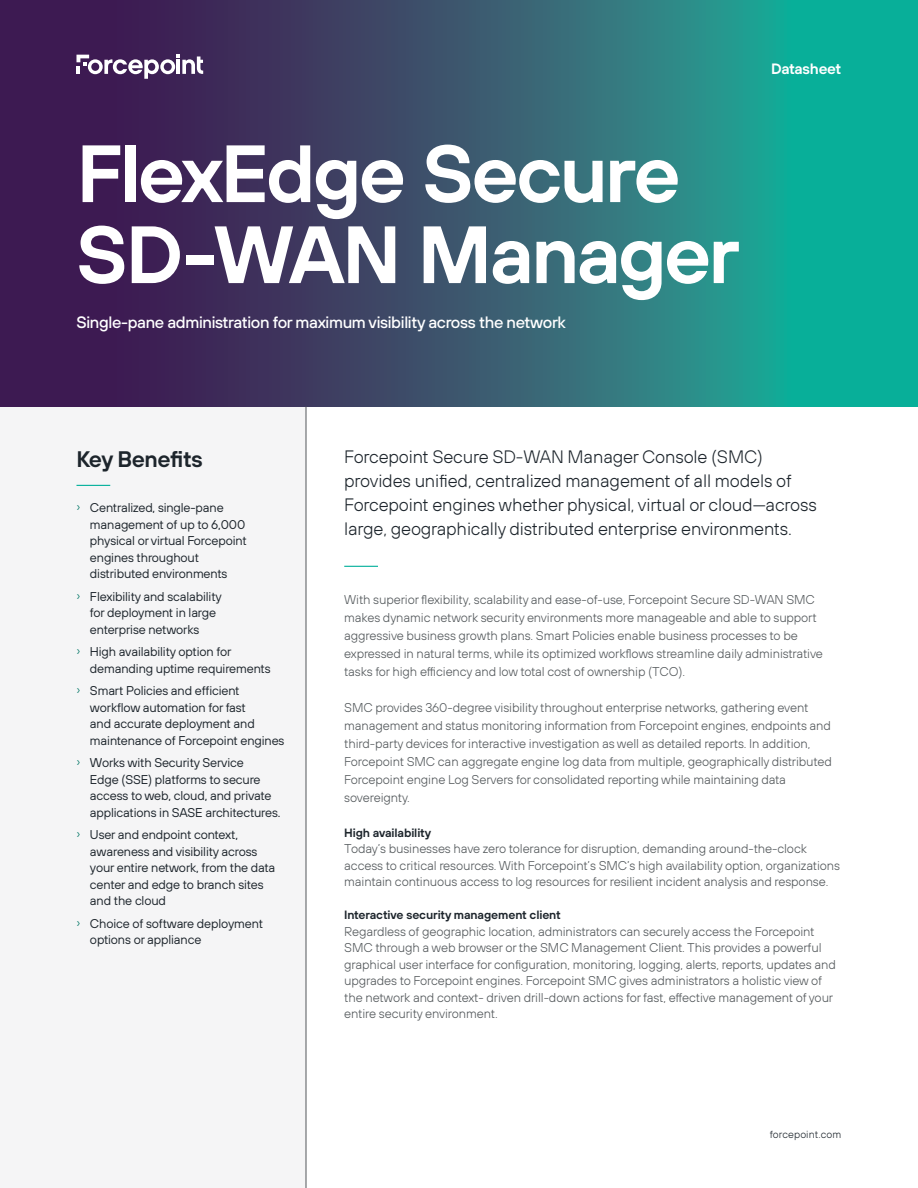
<style>
.page{position:relative;width:918px;height:1188px;background:#fff}
.page>*{position:absolute;margin:0;border:0;box-sizing:border-box;transform-origin:0 0}
.t1{font:600 81px/81px "FP Sans";letter-spacing:-.04em;color:#fff}
.t2{font:600 22.5px "FP Sans";letter-spacing:-.02em;color:#1d252c}
.t3{font:300 18px/24px "FP Sans";letter-spacing:-.01em;color:#1d252c}
.t4{font:500 16.5px "FP Sans";letter-spacing:-.02em;color:#fff}
.t5{font:600 15px "FP Sans";letter-spacing:-.015em;color:#fff}
.t6{font:300 12.75px/18px "FP Sans";letter-spacing:-.01em;color:#52575a}
.t7{font:12.75px/16.5px "FP Sans";letter-spacing:-.01em;color:#1d252c}
.t8{font:600 12px "FP Sans";letter-spacing:-.01em;color:#1d252c}
.t9{font:300 10.5px "FP Sans";letter-spacing:.01em;color:#1d252c}
.s1{font-weight:300;color:#007565}
</style>
<div class="page">
<div style="left:0;top:407px;width:306px;height:781px;background:#f5f5f6"></div>
<svg style="left:0;top:0;width:918px;height:406px;background:#315d71"></svg>
<svg style="left:76px;top:55px;width:127px;height:24px"></svg>
<hr style="left:306px;top:407px;width:1px;height:781px;background:#52575a">
<hr style="left:76px;top:485px;width:34px;height:1px;background:#00af9a">
<hr style="left:344px;top:566px;width:34px;height:1px;background:#00af9a">
<h1 class="t1" style="left:76px;top:131px;width:665px">FlexEdge Secure<br>SD-WAN Manager</h1>
<p class="t4" style="left:76px;top:312px;width:491px">Single-pane administration for maximum visibility across the network</p>
<p class="t5" style="left:771px;top:59px;width:72px">Datasheet</p>
<h2 class="t2" style="left:76px;top:444px;width:128px">Key Benefits</h2>
<p class="t7" style="left:90px;top:499px;width:158px;text-indent:-14px"><span class="s1">›</span> Centralized, single-pane management of up to 6,000 physical or virtual Forcepoint engines throughout distributed environments</p>
<p class="t7" style="left:90px;top:588px;width:133px;text-indent:-14px"><span class="s1">›</span> Flexibility and scalability for deployment in large enterprise networks</p>
<p class="t7" style="left:90px;top:643px;width:182px;text-indent:-14px"><span class="s1">›</span> High availability option for demanding uptime requirements</p>
<p class="t7" style="left:90px;top:682px;width:196px;text-indent:-14px"><span class="s1">›</span> Smart Policies and efficient workflow automation for fast<br>and accurate deployment and maintenance of Forcepoint engines</p>
<p class="t7" style="left:90px;top:754px;width:192px;text-indent:-14px"><span class="s1">›</span> Works with Security Service<br>Edge (SSE) platforms to secure access to web, cloud, and private applications in SASE architectures.</p>
<p class="t7" style="left:90px;top:826px;width:187px;text-indent:-14px"><span class="s1">›</span> User and endpoint context, awareness and visibility across your entire network, from the data center and edge to branch sites and the cloud</p>
<p class="t7" style="left:90px;top:915px;width:175px;text-indent:-14px"><span class="s1">›</span> Choice of software deployment options or appliance</p>
<h3 class="t3" style="left:344px;top:445px;width:474px">Forcepoint Secure SD-WAN Manager Console (SMC) provides unified, centralized management of all models of Forcepoint engines whether physical, virtual or cloud—across large, geographically distributed enterprise environments.</h3>
<p class="t6" style="left:344px;top:591px;width:480px">With superior flexibility, scalability and ease-of-use, Forcepoint Secure SD-WAN SMC makes dynamic network security environments more manageable and able to support aggressive business growth plans. Smart Policies enable business processes to be expressed in natural terms, while its optimized workflows streamline daily administrative tasks for high efficiency and low total cost of ownership (TCO).</p>
<p class="t6" style="left:344px;top:699px;width:489px">SMC provides 360-degree visibility throughout enterprise networks, gathering event management and status monitoring information from Forcepoint engines, endpoints and third-party devices for interactive investigation as well as detailed reports. In addition, Forcepoint SMC can aggregate engine log data from multiple, geographically distributed Forcepoint engine Log Servers for consolidated reporting while maintaining data sovereignty.</p>
<p class="t8" style="left:344px;top:825px;width:88px">High availability</p>
<p class="t6" style="left:344px;top:840px;width:497px;line-height:16.5px">Today’s businesses have zero tolerance for disruption, demanding around-the-clock access to critical resources. With Forcepoint’s SMC’s high availability option, organizations maintain continuous access to log resources for resilient incident analysis and response.</p>
<p class="t8" style="left:344px;top:907px;width:218px">Interactive security management client</p>
<p class="t6" style="left:344px;top:923px;width:493px;line-height:16.5px">Regardless of geographic location, administrators can securely access the Forcepoint SMC through a web browser or the SMC Management Client. This provides a powerful graphical user interface for configuration, monitoring, logging, alerts, reports, updates and upgrades to Forcepoint engines. Forcepoint SMC gives administrators a holistic view of the network and context- driven drill-down actions for fast, effective management of your entire security environment.</p>
<p class="t9" style="left:770px;top:1128px;width:73px">forcepoint.com</p>
</div>
